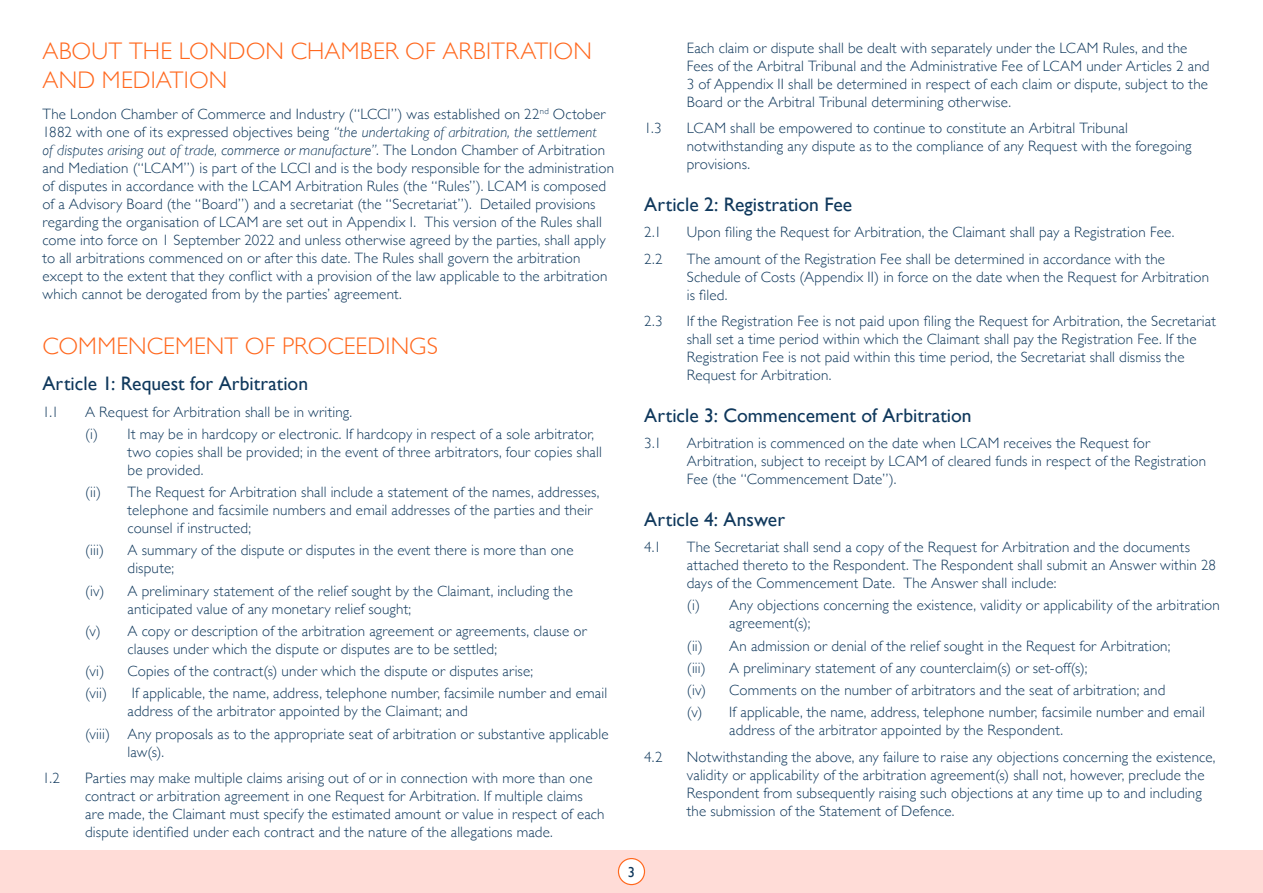
<style>
.page{position:relative;width:1263px;height:893px;background:#fff}
.page>*{position:absolute;margin:0;border:0;box-sizing:border-box;transform-origin:0 0}
.t1{font:300 24px/28.8px "Gill Sans";letter-spacing:.005em;color:#ff681e}
.t2{font:19.5px "Gill Sans";color:#0f385c}
.t3{font:300 15px/18px "Gill Sans";letter-spacing:.01em;color:#0f385c}
.t4{font:14.4px "Gill Sans";color:#0f385c}
.s1{font-style:italic}
</style>
<div class="page">
<div style="left:0;top:850px;width:1263px;height:43px;background:#ffdcd7"></div>
<div style="left:618px;top:858px;width:26px;height:27px;background:#fff;border-radius:50%"></div>
<div style="left:618px;top:858px;width:27px;height:27px;border:1px solid #ff681e;border-radius:50%"></div>
<h1 class="t1" style="left:43px;top:36px;width:551px">ABOUT THE LONDON CHAMBER OF ARBITRATION<br>AND MEDIATION</h1>
<p class="t3" style="left:43px;top:104px;width:573px">The London Chamber of Commerce and Industry (“LCCI”) was established on 22<sup>nd</sup> October 1882 with one of its expressed objectives being <span class="s1">“the undertaking of arbitration, the settlement<br>of disputes arising out of trade, commerce or manufacture”</span>. The London Chamber of Arbitration and Mediation (“LCAM”) is part of the LCCI and is the body responsible for the administration of disputes in accordance with the LCAM Arbitration Rules (the “Rules”). LCAM is composed of a Advisory Board (the “Board”) and a secretariat (the “Secretariat”). Detailed provisions regarding the organisation of LCAM are set out in Appendix I. This version of the Rules shall come into force on 1 September 2022 and unless otherwise agreed by the parties, shall apply to all arbitrations commenced on or after this date. The Rules shall govern the arbitration except to the extent that they conflict with a provision of the law applicable to the arbitration which cannot be derogated from by the parties’ agreement.</p>
<h1 class="t1" style="left:43px;top:331px;width:397px">COMMENCEMENT OF PROCEEDINGS</h1>
<h2 class="t2" style="left:43px;top:372px;width:267px">Article 1: Request for Arbitration</h2>
<p class="t3" style="left:43px;top:402px;width:18px">1.1</p>
<p class="t3" style="left:85px;top:400px;width:511px;line-height:22.2px">A Request for Arbitration shall be in writing.<br>(i) It may be in hardcopy or electronic. If hardcopy in respect of a sole arbitrator,</p>
<p class="t3" style="left:128px;top:442px;width:476px">two copies shall be provided; in the event of three arbitrators, four copies shall be provided.</p>
<p class="t3" style="left:128px;top:483px;width:473px;text-indent:-43px">(ii) The Request for Arbitration shall include a statement of the names, addresses, telephone and facsimile numbers and email addresses of the parties and their counsel if instructed;</p>
<p class="t3" style="left:85px;top:541px;width:21px">(iii)</p>
<p class="t3" style="left:128px;top:541px;width:448px">A summary of the dispute or disputes in the event there is more than one dispute;</p>
<p class="t3" style="left:128px;top:581px;width:447px;text-indent:-43px">(iv) A preliminary statement of the relief sought by the Claimant, including the anticipated value of any monetary relief sought;</p>
<p class="t3" style="left:128px;top:621px;width:461px;text-indent:-43px">(v) A copy or description of the arbitration agreement or agreements, clause or clauses under which the dispute or disputes are to be settled;</p>
<p class="t3" style="left:85px;top:659px;width:449px;line-height:22.2px">(vi) Copies of the contract(s) under which the dispute or disputes arise; (vii)</p>
<p class="t3" style="left:128px;top:684px;width:481px">If applicable, the name, address, telephone number, facsimile number and email address of the arbitrator appointed by the Claimant; and</p>
<p class="t3" style="left:128px;top:724px;width:482px;text-indent:-43px">(viii) Any proposals as to the appropriate seat of arbitration or substantive applicable law(s).</p>
<p class="t3" style="left:43px;top:768px;width:19px">1.2</p>
<p class="t3" style="left:85px;top:768px;width:521px">Parties may make multiple claims arising out of or in connection with more than one contract or arbitration agreement in one Request for Arbitration. If multiple claims are made, the Claimant must specify the estimated amount or value in respect of each dispute identified under each contract and the nature of the allegations made.</p>
<p class="t3" style="left:687px;top:38px;width:524px">Each claim or dispute shall be dealt with separately under the LCAM Rules, and the Fees of the Arbitral Tribunal and the Administrative Fee of LCAM under Articles 2 and 3 of Appendix II shall be determined in respect of each claim or dispute, subject to the Board or the Arbitral Tribunal determining otherwise.</p>
<p class="t3" style="left:644px;top:119px;width:19px">1.3</p>
<p class="t3" style="left:687px;top:119px;width:506px">LCAM shall be empowered to continue to constitute an Arbitral Tribunal notwithstanding any dispute as to the compliance of any Request with the foregoing provisions.</p>
<h2 class="t2" style="left:644px;top:193px;width:210px">Article 2: Registration Fee</h2>
<p class="t3" style="left:644px;top:223px;width:19px">2.1</p>
<p class="t3" style="left:687px;top:223px;width:489px">Upon filing the Request for Arbitration, the Claimant shall pay a Registration Fee.</p>
<p class="t3" style="left:644px;top:249px;width:20px">2.2</p>
<p class="t3" style="left:687px;top:249px;width:524px">The amount of the Registration Fee shall be determined in accordance with the<br>Schedule of Costs (Appendix II) in force on the date when the Request for Arbitration is filed.</p>
<p class="t3" style="left:644px;top:312px;width:20px">2.3</p>
<p class="t3" style="left:687px;top:312px;width:531px">If the Registration Fee is not paid upon filing the Request for Arbitration, the Secretariat shall set a time period within which the Claimant shall pay the Registration Fee. If the Registration Fee is not paid within this time period, the Secretariat shall dismiss the Request for Arbitration.</p>
<h2 class="t2" style="left:644px;top:404px;width:329px">Article 3: Commencement of Arbitration</h2>
<p class="t3" style="left:644px;top:434px;width:19px">3.1</p>
<p class="t3" style="left:687px;top:434px;width:521px">Arbitration is commenced on the date when LCAM receives the Request for<br>Arbitration, subject to receipt by LCAM of cleared funds in respect of the Registration<br>Fee (the “Commencement Date”).</p>
<h2 class="t2" style="left:644px;top:508px;width:142px">Article 4: Answer</h2>
<p class="t3" style="left:644px;top:537px;width:19px">4.1</p>
<p class="t3" style="left:687px;top:537px;width:531px">The Secretariat shall send a copy of the Request for Arbitration and the documents attached thereto to the Respondent. The Respondent shall submit an Answer within 28 days of the Commencement Date. The Answer shall include:</p>
<p class="t3" style="left:729px;top:596px;width:492px;text-indent:-43px">(i) Any objections concerning the existence, validity or applicability of the arbitration agreement(s);</p>
<p class="t3" style="left:687px;top:634px;width:485px;line-height:22.2px">(ii) An admission or denial of the relief sought in the Request for Arbitration; (iii)</p>
<p class="t3" style="left:687px;top:656px;width:519px;line-height:22.2px;text-indent:43px">A preliminary statement of any counterclaim(s) or set-off(s);<br>(iv) Comments on the number of arbitrators and the seat of arbitration; and<br>(v) If applicable, the name, address, telephone number, facsimile number and email</p>
<p class="t3" style="left:729px;top:721px;width:333px">address of the arbitrator appointed by the Respondent.</p>
<p class="t3" style="left:644px;top:747px;width:20px">4.2</p>
<p class="t3" style="left:687px;top:747px;width:530px">Notwithstanding the above, any failure to raise any objections concerning the existence, validity or applicability of the arbitration agreement(s) shall not, however, preclude the Respondent from subsequently raising such objections at any time up to and including the submission of the Statement of Defence.</p>
<p class="t4" style="left:628px;top:863px;width:9px">3</p>
</div>
